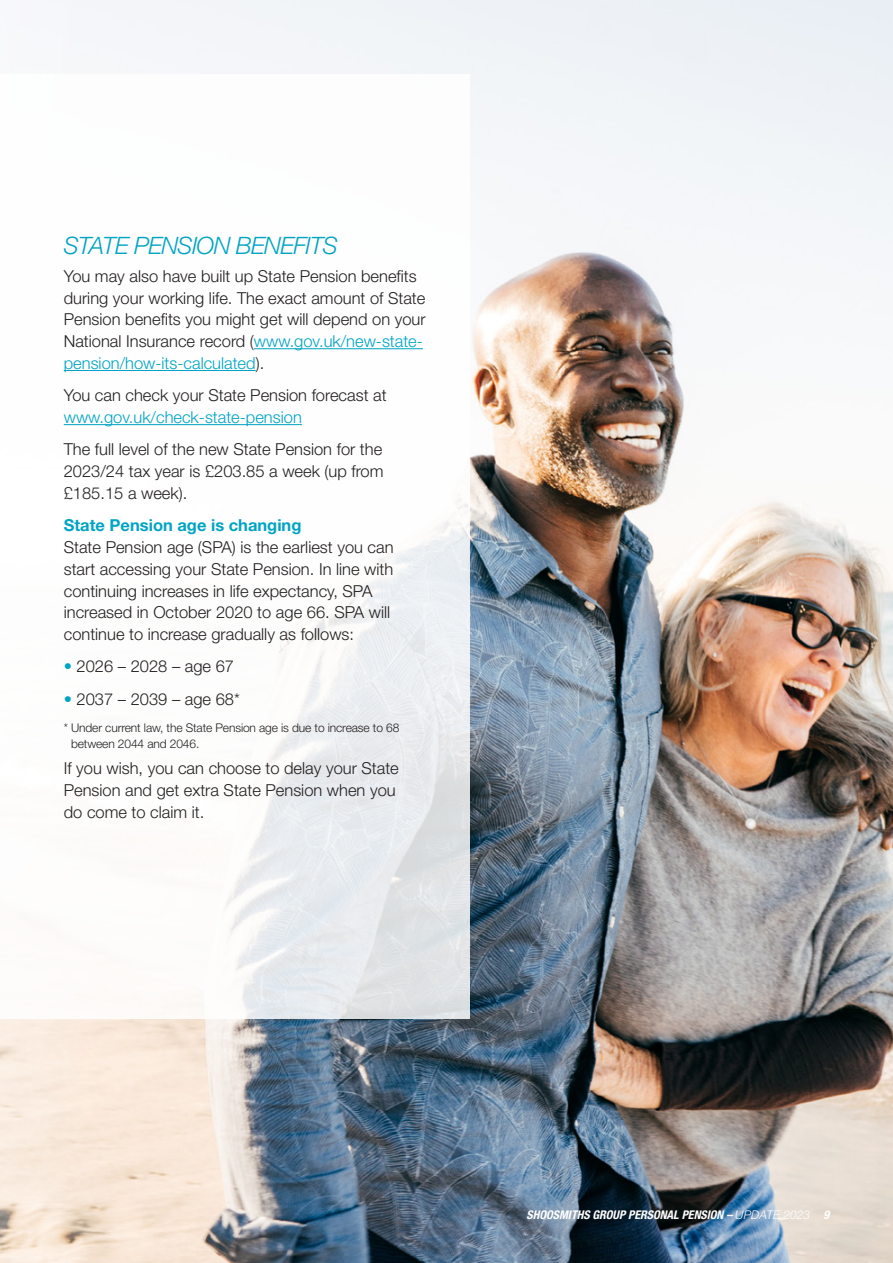
<style>
.page{position:relative;width:893px;height:1263px;background:#fff}
.page>*{position:absolute;margin:0;border:0;box-sizing:border-box;transform-origin:0 0}
.Sub_head_3{font:italic 300 24px "Helvetica Neue LT Std";letter-spacing:-.03em;color:#00a4c4}
.Body_3{font:300 16.5px/21.8px "Helvetica Neue LT Std";color:#231f20}
.Sub_Sub_head{font:700 16.5px "Helvetica Neue LT Std";color:#00a4c4}
.T_Cs{font:300 12px/16.5px "Helvetica Neue LT Std";letter-spacing:-.01em;color:#231f20}
.t1{font:italic 700 condensed 12px "Helvetica Neue LT Std";color:#fff}
.s1{color:#00a4c4}
.s2{font-weight:300;font-stretch:normal}
</style>
<div class="page">
<img style="left:0;top:0;width:893px;height:1263px">
<svg style="left:0;top:74px;width:470px;height:944px"></svg>
<hr style="left:254px;top:348px;width:169px;height:1px;background:#00a4c4">
<hr style="left:64px;top:370px;width:192px;height:1px;background:#00a4c4">
<hr style="left:64px;top:424px;width:238px;height:1px;background:#00a4c4">
<p class="Sub_head_3" style="left:64px;top:231px;width:276px">STATE PENSION BENEFITS</p>
<p class="Body_3" style="left:64px;top:265px;width:363px">You may also have built up State Pension benefits during your working life. The exact amount of State Pension benefits you might get will depend on your National Insurance record (<span class="s1">www.gov.uk/new-state&shy;pension/how-its-calculated</span>).</p>
<p class="Body_3" style="left:64px;top:384px;width:324px">You can check your State Pension forecast at <span class="s1">www.gov.uk/check-state-pension</span></p>
<p class="Body_3" style="left:64px;top:438px;width:321px;text-align:justify">The full level of the new State Pension for the 2023/24 tax year is £203.85 a week (up from £185.15 a week).</p>
<p class="Sub_Sub_head" style="left:64px;top:515px;width:239px">State Pension age is changing</p>
<p class="Body_3" style="left:64px;top:536px;width:331px">State Pension age (SPA) is the earliest you can start accessing your State Pension. In line with continuing increases in life expectancy, SPA increased in October 2020 to age 66. SPA will continue to increase gradually as follows:</p>
<p class="Body_3" style="left:64px;top:655px;width:172px"><span class="s1">•</span> 2026 – 2028 – age 67</p>
<p class="Body_3" style="left:64px;top:688px;width:178px"><span class="s1">•</span> 2037 – 2039 – age 68*</p>
<p class="T_Cs" style="left:71px;top:719px;width:330px;text-indent:-7px">* Under current law, the State Pension age is due to increase to 68 between 2044 and 2046.</p>
<p class="Body_3" style="left:64px;top:757px;width:336px">If you wish, you can choose to delay your State<br>Pension and get extra State Pension when you do come to claim it.</p>
<p class="t1" style="left:527px;top:1207px;width:285px">SHOOSMITHS GROUP PERSONAL PENSION – <span class="s2">UPDATE 2023</span></p>
<p class="t1" style="left:823px;top:1207px;width:7px">9</p>
</div>
